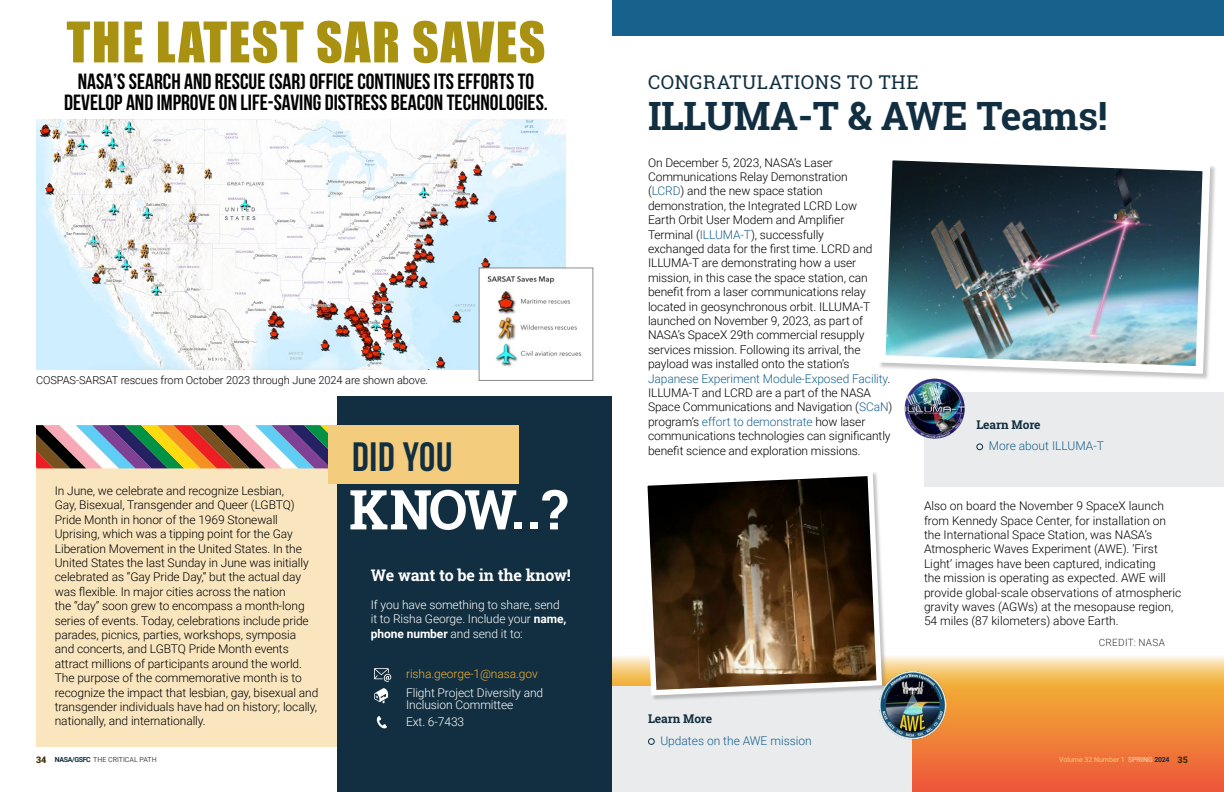
<style>
.page{position:relative;width:1224px;height:792px;background:#fff}
.page>*{position:absolute;margin:0;border:0;box-sizing:border-box;transform-origin:0 0}
.t1{font:700 55px "Roboto Slab";color:#fff}
.t2{font:51.7px "Impact";letter-spacing:.03em;color:#a99211}
.t3{font:41px "Bebas Neue";letter-spacing:.02em;color:#112f41}
.comings_h1{font:700 39px "Roboto Slab";letter-spacing:-.01em;color:#112f41}
.t4{font:700 22px/21px "Bebas Neue";color:#000;text-align:center}
.comings_h1-2{font:19px "Roboto Slab";letter-spacing:.03em;color:#112f41}
.body{font:700 16px "Roboto Slab";letter-spacing:-.005em;color:#fff}
.body-2{font:300 12px/14.4px "Roboto";letter-spacing:-.005em;color:#000}
.body-3{font:300 12px/14.4px "Roboto";letter-spacing:-.005em;color:#fff}
.body-4{font:300 12px "Roboto";color:#17618d}
.body-5{font:300 12px "Roboto";letter-spacing:-.005em;color:#f2b134}
.body-6{font:700 12px "Roboto Slab";letter-spacing:-.005em;color:#112f41}
.body-7{font:300 11px "Roboto";letter-spacing:-.005em;color:#000}
.t5{font:300 10px "Roboto";letter-spacing:.03em;color:#333}
.t6{font:900 9px "Roboto";color:#402e04}
.t7{font:7px "Roboto";color:#4c4c4c}
.t8{font:7px "Roboto";color:#f4cc7e}
.s1{font-weight:900;font-size:9px;color:#402e04}
.s2{font-weight:700;color:#112f41}
.s3{font-weight:700}
.s4{color:#17618d}
.s5{color:#f4e7be}
</style>
<div class="page">
<div style="left:924px;top:392px;width:300px;height:95px;background:#e9ebed"></div>
<div style="left:976px;top:443px;width:7px;height:7px;border:1px solid #112f41;border-radius:50%"></div>
<svg style="left:612px;top:656px;width:612px;height:136px;background:#f1924a"></svg>
<div style="left:612px;top:0;width:612px;height:36px;background:#17618d"></div>
<div style="left:612px;top:687px;width:300px;height:105px;background:#e9ebed"></div>
<div style="left:648px;top:738px;width:7px;height:7px;border:1px solid #112f41;border-radius:50%"></div>
<div style="left:642px;top:471px;width:246px;height:230px;background:#8c8c8c;opacity:.5"></div>
<svg style="left:639px;top:471px;width:246px;height:227px;background:#625342"></svg>
<img style="left:880px;top:160px;width:334px;height:218px">
<img style="left:904px;top:378px;width:61px;height:61px">
<img style="left:878px;top:670px;width:69px;height:69px">
<img style="left:36px;top:119px;width:529px;height:251px">
<div style="left:36px;top:425px;width:313px;height:322px;background:#f9e5be"></div>
<div style="left:337px;top:397px;width:275px;height:395px;background:#112f41"></div>
<div style="left:479px;top:268px;width:114px;height:112px;background:#fff"></div>
<img style="left:487px;top:276px;width:95px;height:91px">
<div style="left:479px;top:268px;width:114px;height:113px;border:1px solid #8c8c8c"></div>
<svg style="left:374px;top:668px;width:17px;height:14px"></svg>
<svg style="left:374px;top:689px;width:14px;height:14px"></svg>
<svg style="left:377px;top:716px;width:10px;height:12px"></svg>
<svg style="left:36px;top:425px;width:292px;height:43px;background:#8d7b75"></svg>
<div style="left:328px;top:425px;width:190px;height:59px;background:#f4cc7e"></div>
<h2 class="t2" style="left:67px;top:2px;width:480px">THE LATEST SAR SAVES</h2>
<p class="t4" style="left:64px;top:70px;width:485px">NASA’S SEARCH AND RESCUE (SAR) OFFICE CONTINUES ITS EFFORTS TO<br>DEVELOP AND IMPROVE ON LIFE-SAVING DISTRESS BEACON TECHNOLOGIES.</p>
<p class="body-7" style="left:36px;top:372px;width:394px">COSPAS-SARSAT rescues from October 2023 through June 2024 are shown above.</p>
<p class="body-2" style="left:55px;top:483px;width:265px">In June, we celebrate and recognize Lesbian,<br>Gay, Bisexual, Transgender and Queer (LGBTQ)<br>Pride Month in honor of the 1969 Stonewall Uprising, which was a tipping point for the Gay Liberation Movement in the United States. In the United States the last Sunday in June was initially celebrated as “Gay Pride Day,” but the actual day was flexible. In major cities across the nation<br>the “day” soon grew to encompass a month-long series of events. Today, celebrations include pride parades, picnics, parties, workshops, symposia and concerts, and LGBTQ Pride Month events attract millions of participants around the world.<br>The purpose of the commemorative month is to recognize the impact that lesbian, gay, bisexual and transgender individuals have had on history; locally, nationally, and internationally.</p>
<p class="t7" style="left:36px;top:755px;width:122px"><span class="s1">34</span> <span class="s2">NASA/GSFC</span> THE CRITICAL PATH</p>
<p class="t3" style="left:352px;top:434px;width:102px">DID YOU</p>
<p class="t1" style="left:349px;top:472px;width:220px">KNOW.. ?</p>
<p class="body" style="left:371px;top:564px;width:202px">We want to be in the know!</p>
<p class="body-3" style="left:371px;top:597px;width:197px">If you have something to share, send it to Risha George. Include your <span class="s3">name, phone number</span> and send it to:</p>
<p class="body-5" style="left:406px;top:665px;width:133px">risha.george-1@nasa.gov</p>
<p class="body-3" style="left:406px;top:686px;width:139px;line-height:12px">Flight Project Diversity and<br>Inclusion Committee</p>
<p class="body-3" style="left:406px;top:714px;width:60px">Ext. 6-7433</p>
<p class="comings_h1-2" style="left:648px;top:69px;width:272px">CONGRATULATIONS TO THE</p>
<p class="comings_h1" style="left:648px;top:89px;width:461px">ILLUMA-T &amp; AWE Teams!</p>
<p class="body-2" style="left:648px;top:155px;width:246px">On December 5, 2023, NASA’s Laser Communications Relay Demonstration<br>(<span class="s4">LCRD</span>) and the new space station demonstration, the Integrated LCRD Low<br>Earth Orbit User Modem and Amplifier Terminal (<span class="s4">ILLUMA-T</span>), successfully<br>exchanged data for the first time. LCRD and ILLUMA-T are demonstrating how a user mission, in this case the space station, can benefit from a laser communications relay located in geosynchronous orbit. ILLUMA-T launched on November 9, 2023, as part of NASA’s SpaceX 29th commercial resupply services mission. Following its arrival, the payload was installed onto the station’s <span class="s4">Japanese Experiment Module-Exposed Facility</span>.<br>ILLUMA-T and LCRD are a part of the NASA Space Communications and Navigation (<span class="s4">SCaN</span>) program’s <span class="s4">effort to demonstrate</span> how laser communications technologies can significantly benefit science and exploration missions.</p>
<p class="body-6" style="left:648px;top:711px;width:66px">Learn More</p>
<p class="body-4" style="left:660px;top:732px;width:153px">Updates on the AWE mission</p>
<p class="body-6" style="left:976px;top:416px;width:66px">Learn More</p>
<p class="body-4" style="left:989px;top:438px;width:117px">More about ILLUMA-T</p>
<p class="body-2" style="left:924px;top:498px;width:259px">Also on board the November 9 SpaceX launch from Kennedy Space Center, for installation on the International Space Station, was NASA’s Atmospheric Waves Experiment (AWE). ‘First Light’ images have been captured, indicating<br>the mission is operating as expected. AWE will provide global-scale observations of atmospheric gravity waves (AGWs) at the mesopause region, 54 miles (87 kilometers) above Earth.</p>
<p class="t5" style="left:1099px;top:635px;width:68px">CREDIT: NASA</p>
<p class="t8" style="left:1059px;top:755px;width:112px">Volume 32 Number 1 <span class="s5">SPRING</span> <span class="s2">2024</span></p>
<p class="t6" style="left:1178px;top:753px;width:12px">35</p>
</div>
